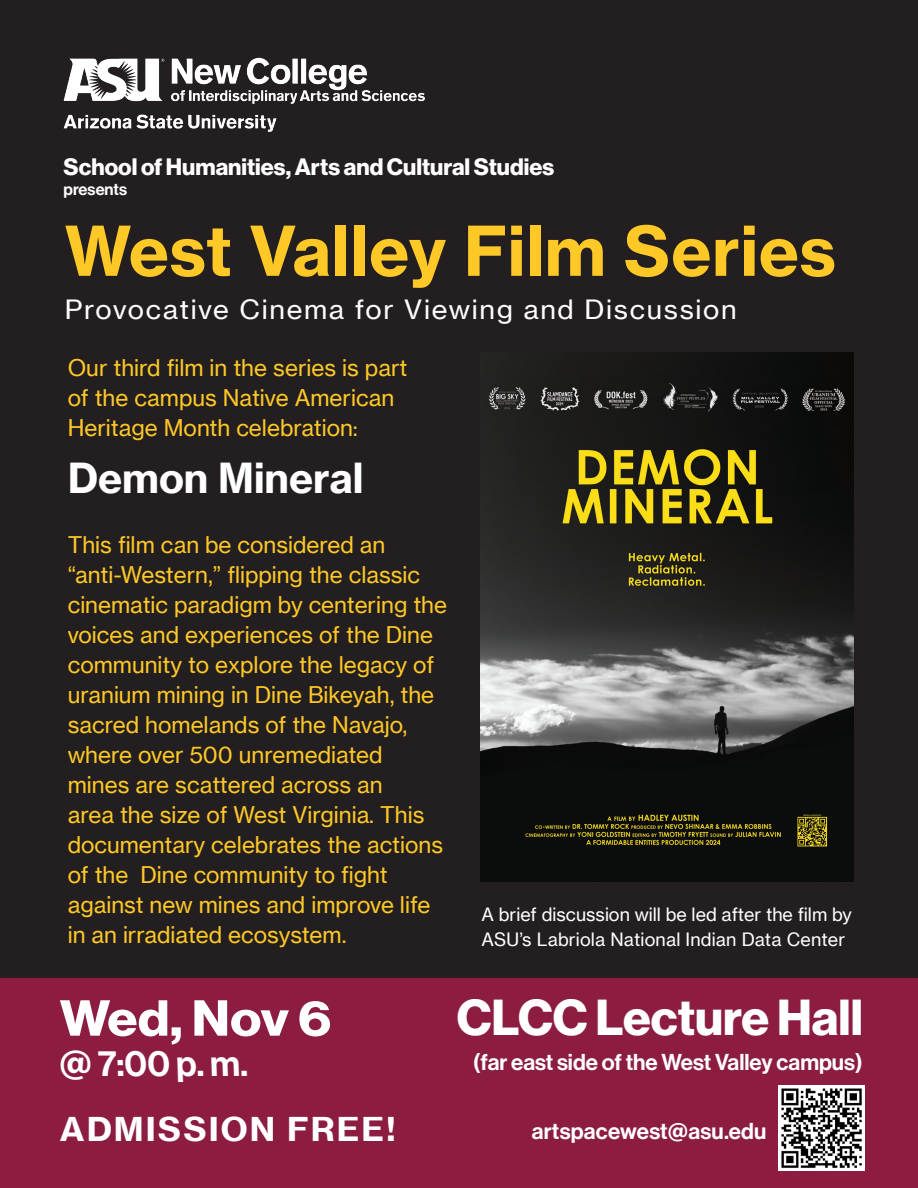
<style>
.page{position:relative;width:918px;height:1188px;background:#fff}
.page>*{position:absolute;margin:0;border:0;box-sizing:border-box;transform-origin:0 0}
.t1{font:67.5px "N Haas Grotesk TX Pro 75 Bd";letter-spacing:.01em;color:#fec827}
.t2{font:49.5px "N Haas Grotesk DS Pro 75 Bd";color:#fff}
.t3{font:49.5px "N Haas Grotesk DS Pro 75 Bd";color:#fff;scale:1.08 1}
.t4{font:40.5px "N Haas Grotesk TX Pro 75 Bd";color:#fff}
.t5{font:36px "N Haas Grotesk DS Pro 65 Md";color:#fff}
.t6{font:32.1px "N Haas Grotesk TX Pro 75 Bd";letter-spacing:.06em;color:#fff;scale:1.05 1}
.t7{font:25.95px "N Haas Grotesk TX Pro 55 Rg";letter-spacing:.06em;color:#fff;scale:1.05 1}
.t8{font:23.25px "N Haas Grotesk DS Pro 75 Bd";color:#fff}
.t9{font:22.5px/30px "N Haas Grotesk TX Pro 55 Rg";color:#fec827}
.t10{font:22.5px "N Haas Grotesk DS Pro 65 Md";color:#fff}
.t11{font:18px/25.5px "N Haas Grotesk TX Pro 55 Rg";color:#fff}
.t12{font:16.5px "N Haas Grotesk DS Pro 65 Md";color:#fff}
</style>
<div class="page">
<div style="left:0;top:0;width:918px;height:978px;background:#231f20"></div>
<div style="left:1px;top:979px;width:916px;height:208px;background:#8c1d40"></div>
<div style="left:0;top:978px;width:918px;height:210px;border:2px solid #8c1d40"></div>
<img style="left:58px;top:38px;width:387px;height:111px">
<div style="left:64px;top:207px;width:782px;height:155px;background:#231f20"></div>
<div style="left:63px;top:206px;width:784px;height:157px;border:2px solid #231f20"></div>
<div style="left:67px;top:357px;width:384px;height:604px;background:#231f20"></div>
<div style="left:66px;top:357px;width:386px;height:605px;border:2px solid #231f20"></div>
<img style="left:779px;top:1085px;width:85px;height:86px">
<img style="left:480px;top:353px;width:374px;height:529px">
<p class="t8" style="left:64px;top:153px;width:492px">School of Humanities, Arts and Cultural Studies</p>
<p class="t12" style="left:64px;top:180px;width:65px">presents</p>
<p class="t1" style="left:65px;top:209px;width:773px">West Valley Film Series</p>
<p class="t7" style="left:65px;top:294px;width:641px">Provocative Cinema for Viewing and Discussion</p>
<p class="t9" style="left:68px;top:352px;width:341px">Our third film in the series is part of the campus Native American<br>Heritage Month celebration:</p>
<p class="t4" style="left:68px;top:452px;width:297px">Demon Mineral</p>
<p class="t9" style="left:68px;top:529px;width:381px">This film can be considered an “anti-Western,” flipping the classic cinematic paradigm by centering the voices and experiences of the Dine community to explore the legacy of uranium mining in Dine Bikeyah, the sacred homelands of the Navajo, where over 500 unremediated mines are scattered across an<br>area the size of West Virginia. This documentary celebrates the actions of the Dine community to fight against new mines and improve life in an irradiated ecosystem.</p>
<p class="t11" style="left:482px;top:901px;width:372px">A brief discussion will be led after the film by<br>ASU’s Labriola National Indian Data Center</p>
<p class="t3" style="left:60px;top:989px;width:253px">Wed, Nov 6</p>
<p class="t5" style="left:60px;top:1043px;width:192px">@ 7:00 p. m.</p>
<p class="t6" style="left:60px;top:1109px;width:322px">ADMISSION FREE!</p>
<p class="t2" style="left:457px;top:989px;width:408px">CLCC Lecture Hall</p>
<p class="t10" style="left:473px;top:1049px;width:392px">(far east side of the West Valley campus)</p>
<p class="t10" style="left:532px;top:1118px;width:236px">artspacewest@asu.edu</p>
</div>
